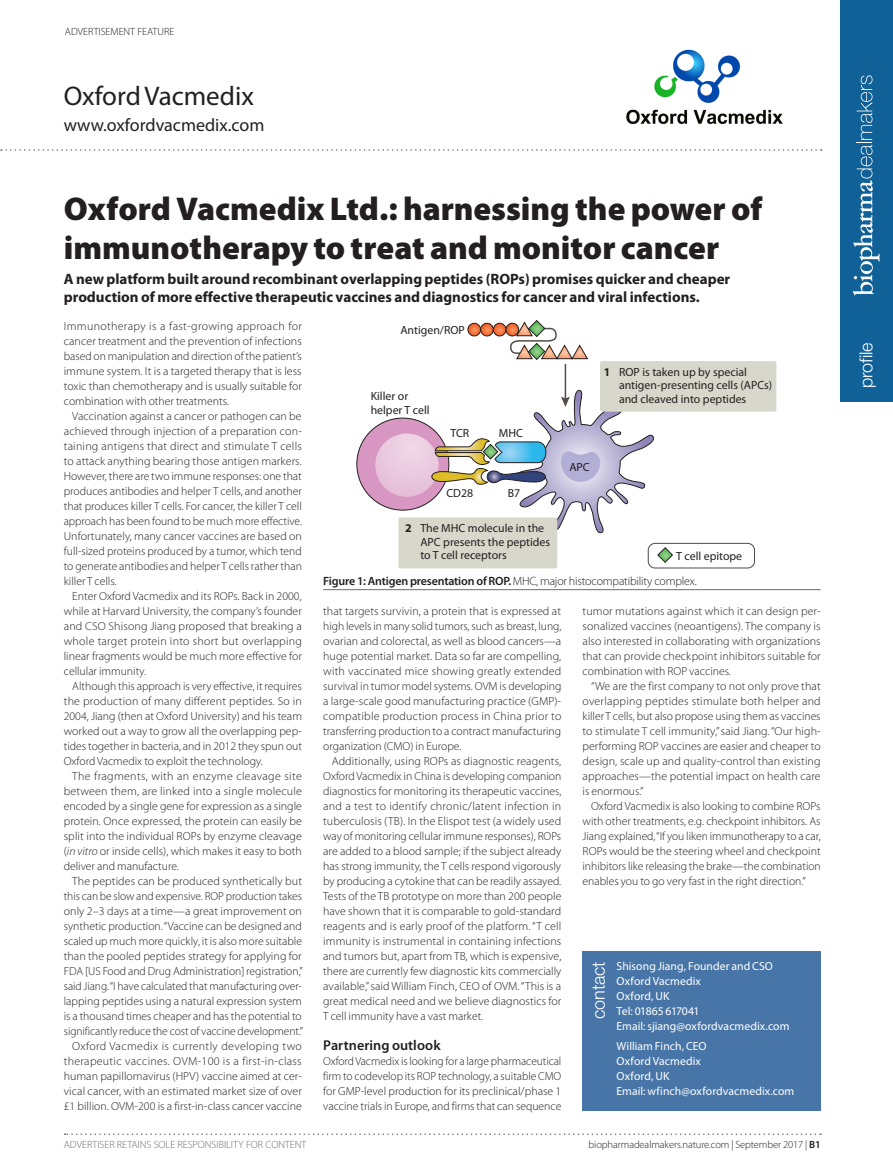
<style>
.page{position:relative;width:893px;height:1174px;background:#fff}
.page>*{position:absolute;margin:0;border:0;box-sizing:border-box;transform-origin:0 0}
.t1{font:900 33px/39.6px "Myriad Pro";color:#231f20}
.Company_name{font:27px "Myriad Pro";color:#231f20}
.Company_website{font:18px "Myriad Pro";color:#231f20}
.Contact_tab{font:300 18px "Helvetica Neue LT Std";letter-spacing:-.01em;color:#fff}
.Standfirst{font:700 15px/18px "Myriad Pro";color:#231f20}
.Crosshead{font:600 14.25px "Myriad Pro";letter-spacing:.005em;color:#231f20}
.Figure_caption_line{font:300 12px "Myriad Pro";letter-spacing:-.015em;color:#231f20}
.t2{font:11.85px/13.4px "Myriad Pro";color:#231f20}
.Body_text{font:300 11.7px/15px "Myriad Pro";color:#231f20;text-align:justify}
.Body_first{font:300 11.7px/15px "Myriad Pro";color:#231f20;text-align:justify}
.Contact{font:11.7px "Myriad Pro";letter-spacing:.005em;color:#fff}
.Contact-2{font:11.7px "Myriad Pro";letter-spacing:-.035em;color:#fff}
.Page_footer_right{font:300 10.5px "Myriad Pro";letter-spacing:-.01em;color:#231f20}
.t3{font:300 10.5px "Myriad Pro";color:#6c6d70}
.s1{font-style:italic}
.s2{font-weight:700}
.s3{font-weight:600}
</style>
<div class="page">
<div style="left:840px;top:0;width:53px;height:401px;background:#106198"></div>
<svg style="left:65px;top:1133px;width:756px;height:2px"></svg>
<svg style="left:1px;top:149px;width:821px;height:2px"></svg>
<svg style="left:853px;top:75px;width:27px;height:220px"></svg>
<img style="left:626px;top:49px;width:157px;height:76px">
<hr style="left:323px;top:589px;width:498px;height:1px;background:#6c6d70">
<div style="left:583px;top:951px;width:238px;height:159px;background:#4875a7"></div>
<div style="left:357px;top:418px;width:92px;height:92px;background:#d897c2;border-radius:50%"></div>
<div style="left:375px;top:433px;width:63px;height:64px;background:linear-gradient(to bottom,#eed4e5,#e6bfd9);border-radius:32px"></div>
<svg style="left:468px;top:320px;width:120px;height:40px"></svg>
<div style="left:600px;top:361px;width:176px;height:50px;background:#d7d8cb;border-radius:2px"></div>
<div style="left:398px;top:517px;width:159px;height:51px;background:#d7d8cb;border-radius:2px"></div>
<hr style="left:565px;top:364px;width:1px;height:36px;background:#524a47">
<svg style="left:657px;top:547px;width:16px;height:16px"></svg>
<div style="left:648px;top:543px;width:107px;height:25px;border:1px solid #524a47;border-radius:7px"></div>
<svg style="left:428px;top:390px;width:226px;height:144px"></svg>
<p class="Page_footer_right" style="left:65px;top:25px;width:111px">ADVERTISEMENT FEATURE</p>
<p class="Company_name" style="left:64px;top:81px;width:192px">Oxford Vacmedix</p>
<p class="Company_website" style="left:64px;top:115px;width:202px">www.oxfordvacmedix.com</p>
<p class="t1" style="left:64px;top:189px;width:700px">Oxford Vacmedix Ltd.: harnessing the power of immunotherapy to treat and monitor cancer</p>
<p class="Standfirst" style="left:64px;top:270px;width:668px">A new platform built around recombinant overlapping peptides (ROPs) promises quicker and cheaper production of more effective therapeutic vaccines and diagnostics for cancer and viral infections.</p>
<p class="Body_first" style="left:64px;top:319px;width:240px">Immunotherapy is a fast-growing approach for cancer treatment and the prevention of infections based on manipulation and direction of the patient’s immune system. It is a targeted therapy that is less toxic than chemotherapy and is usually suitable for combination with other treatments.</p>
<p class="Body_text" style="left:64px;top:409px;width:240px;text-indent:9px">Vaccination against a cancer or pathogen can be achieved through injection of a preparation con&shy;taining antigens that direct and stimulate T cells to attack anything bearing those antigen markers.<br>However, there are two immune responses: one that produces antibodies and helper T cells, and another that produces killer T cells. For cancer, the killer T cell approach has been found to be much more effective.<br>Unfortunately, many cancer vaccines are based on full-sized proteins produced by a tumor, which tend to generate antibodies and helper T cells rather than killer T cells.</p>
<p class="Body_text" style="left:64px;top:589px;width:240px;text-indent:9px">Enter Oxford Vacmedix and its ROPs. Back in 2000, while at Harvard University, the company’s founder and CSO Shisong Jiang proposed that breaking a whole target protein into short but overlapping linear fragments would be much more effective for cellular immunity.</p>
<p class="Body_text" style="left:64px;top:679px;width:240px;text-indent:9px">Although this approach is very effective, it requires the production of many different peptides. So in 2004, Jiang (then at Oxford University) and his team worked out a way to grow all the overlapping pep&shy;tides together in bacteria, and in 2012 they spun out Oxford Vacmedix to exploit the technology.</p>
<p class="Body_text" style="left:64px;top:769px;width:240px;text-indent:9px">The fragments, with an enzyme cleavage site between them, are linked into a single molecule encoded by a single gene for expression as a single protein. Once expressed, the protein can easily be split into the individual ROPs by enzyme cleavage (<span class="s1">in vitro</span> or inside cells), which makes it easy to both deliver and manufacture.</p>
<p class="Body_text" style="left:64px;top:874px;width:241px;text-align:left;text-indent:9px">The peptides can be produced synthetically but this can be slow and expensive. ROP production takes only 2–3 days at a time—a great improvement on synthetic production. “Vaccine can be designed and scaled up much more quickly, it is also more suitable than the pooled peptides strategy for applying for FDA [US Food and Drug Administration] registration,” said Jiang. “I have calculated that manufacturing over&shy;lapping peptides using a natural expression system is a thousand times cheaper and has the potential to significantly reduce the cost of vaccine development.”</p>
<p class="Body_text" style="left:64px;top:1039px;width:240px;text-indent:9px">Oxford Vacmedix is currently developing two therapeutic vaccines. OVM-100 is a first-in-class human papillomavirus (HPV) vaccine aimed at cer&shy;vical cancer, with an estimated market size of over £1 billion. OVM-200 is a first-in-class cancer vaccine</p>
<p class="t2" style="left:400px;top:323px;width:66px">Antigen/ROP</p>
<p class="t2" style="left:619px;top:365px;width:155px;text-indent:-15px"><span class="s2">1</span> ROP is taken up by special antigen-presenting cells (APCs) and cleaved into peptides</p>
<p class="t2" style="left:371px;top:389px;width:60px">Killer or helper T cell</p>
<p class="t2" style="left:450px;top:426px;width:20px">TCR</p>
<p class="t2" style="left:499px;top:426px;width:26px">MHC</p>
<p class="t2" style="left:569px;top:460px;width:22px">APC</p>
<p class="t2" style="left:446px;top:486px;width:28px">CD28</p>
<p class="t2" style="left:508px;top:486px;width:14px">B7</p>
<p class="t2" style="left:420px;top:521px;width:131px;text-indent:-15px"><span class="s2">2</span> The MHC molecule in the<br>APC presents the peptides to T cell receptors</p>
<p class="t2" style="left:676px;top:549px;width:68px">T cell epitope</p>
<p class="Figure_caption_line" style="left:323px;top:574px;width:375px"><span class="s3">Figure 1: Antigen presentation of ROP.</span> MHC, major histocompatibility complex.</p>
<p class="Body_text" style="left:323px;top:604px;width:240px">that targets survivin, a protein that is expressed at high levels in many solid tumors, such as breast, lung, ovarian and colorectal, as well as blood cancers—a huge potential market. Data so far are compelling, with vaccinated mice showing greatly extended survival in tumor model systems. OVM is developing a large-scale good manufacturing practice (GMP)- compatible production process in China prior to transferring production to a contract manufacturing organization (CMO) in Europe.</p>
<p class="Body_text" style="left:323px;top:754px;width:240px;text-indent:9px">Additionally, using ROPs as diagnostic reagents, Oxford Vacmedix in China is developing companion diagnostics for monitoring its therapeutic vaccines, and a test to identify chronic/latent infection in tuberculosis (TB). In the Elispot test (a widely used way of monitoring cellular immune responses), ROPs are added to a blood sample; if the subject already has strong immunity, the T cells respond vigorously by producing a cytokine that can be readily assayed.<br>Tests of the TB prototype on more than 200 people have shown that it is comparable to gold-standard reagents and is early proof of the platform. “T cell immunity is instrumental in containing infections and tumors but, apart from TB, which is expensive, there are currently few diagnostic kits commercially available,” said William Finch, CEO of OVM. “This is a great medical need and we believe diagnostics for T cell immunity have a vast market.</p>
<p class="Crosshead" style="left:323px;top:1037px;width:119px">Partnering outlook</p>
<p class="Body_first" style="left:323px;top:1054px;width:240px">Oxford Vacmedix is looking for a large pharmaceutical firm to codevelop its ROP technology, a suitable CMO for GMP-level production for its preclinical/phase 1 vaccine trials in Europe, and firms that can sequence</p>
<p class="Body_first" style="left:583px;top:604px;width:240px">tumor mutations against which it can design per&shy;sonalized vaccines (neoantigens). The company is also interested in collaborating with organizations that can provide checkpoint inhibitors suitable for combination with ROP vaccines.</p>
<p class="Body_text" style="left:583px;top:679px;width:240px;text-indent:9px">“We are the first company to not only prove that overlapping peptides stimulate both helper and killer T cells, but also propose using them as vaccines to stimulate T cell immunity,” said Jiang. “Our high&shy;performing ROP vaccines are easier and cheaper to design, scale up and quality-control than existing approaches—the potential impact on health care is enormous.”</p>
<p class="Body_text" style="left:583px;top:799px;width:240px;text-indent:9px">Oxford Vacmedix is also looking to combine ROPs with other treatments, e.g. checkpoint inhibitors. As Jiang explained, “If you liken immunotherapy to a car, ROPs would be the steering wheel and checkpoint inhibitors like releasing the brake—the combination enables you to go very fast in the right direction.”</p>
<p class="Contact" style="left:617px;top:960px;width:158px">Shisong Jiang, Founder and CSO</p>
<p class="Contact" style="left:617px;top:975px;width:86px">Oxford Vacmedix</p>
<p class="Contact" style="left:617px;top:990px;width:54px">Oxford, UK</p>
<p class="Contact-2" style="left:617px;top:1005px;width:84px">Tel: 01865 617041</p>
<p class="Contact" style="left:617px;top:1020px;width:174px">Email: sjiang@oxfordvacmedix.com</p>
<p class="Contact" style="left:617px;top:1040px;width:91px">William Finch, CEO</p>
<p class="Contact" style="left:617px;top:1055px;width:86px">Oxford Vacmedix</p>
<p class="Contact" style="left:617px;top:1070px;width:54px">Oxford, UK</p>
<p class="Contact" style="left:617px;top:1085px;width:179px">Email: wfinch@oxfordvacmedix.com</p>
<p class="Contact_tab" style="left:587px;top:1018px;width:59px;rotate:-90deg">contact</p>
<p class="t3" style="left:64px;top:1138px;width:244px">ADVERTISER RETAINS SOLE RESPONSIBILITY FOR CONTENT</p>
<p class="Page_footer_right" style="left:589px;top:1138px;width:234px">biopharmadealmakers.nature.com | September 2017 | <span class="s3">B1</span></p>
<h3 class="Contact_tab" style="left:855px;top:388px;width:47px;rotate:-90deg">profile</h3>
</div>
